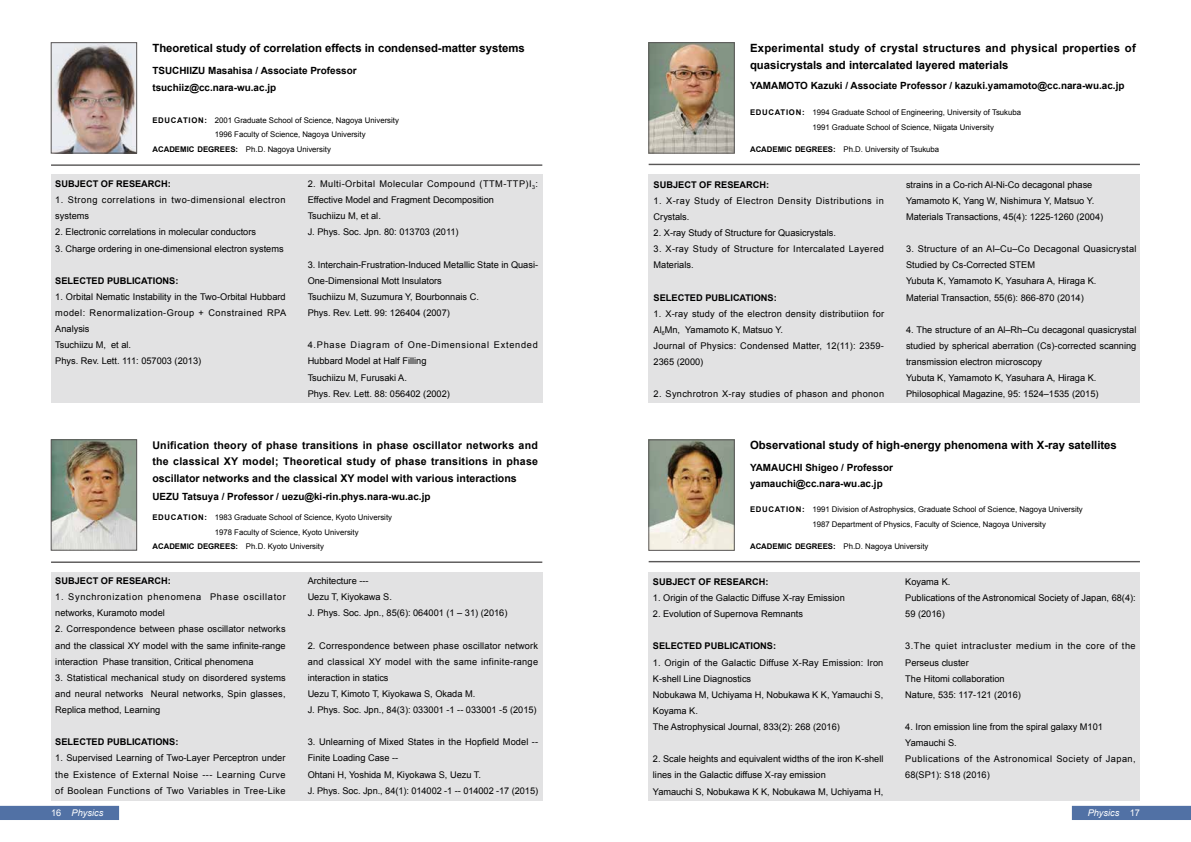
<style>
.page{position:relative;width:1191px;height:842px;background:#fff}
.page>*{position:absolute;margin:0;border:0;box-sizing:border-box;transform-origin:0 0}
.t1{font:700 11.3px "Arial";color:#000}
.t2{font:700 11.3px/16.3px "Arial";letter-spacing:.02em;color:#000}
.t3{font:700 10.6px/16.3px "Arial";color:#000;text-align:justify}
.t4{font:700 9.9px/16.8px "Arial";color:#000}
.t5{font:9.2px/16.1px "Arial";color:#000}
.t6{font:9.2px/16.1px "Arial";letter-spacing:.02em;color:#000}
.t7{font:700 9.2px "Arial";color:#000}
.t8{font:9.2px/16.1px "Arial";letter-spacing:.025em;color:#000}
.t9{font:9.2px/16.1px "Arial";letter-spacing:.07em;color:#000}
.t10{font:9.2px/16.1px "Arial";letter-spacing:.035em;color:#000}
.t11{font:9.2px/16.1px "Arial";letter-spacing:.05em;color:#000}
.t12{font:9.2px/16.1px "Arial";letter-spacing:.055em;color:#000}
.t13{font:9.2px "Arial";letter-spacing:.03em;color:#000}
.t14{font:italic 9.2px "Arial";color:#fff}
.t15{font:7.8px/14.7px "Arial";color:#000}
.t16{font:700 7.8px "Arial";color:#000}
.t17{font:700 7.8px "Arial";letter-spacing:.09em;color:#000}
.s1{font-style:normal}
</style>
<div class="page">
<div style="left:0;top:806px;width:119px;height:14px;background:#5171a5"></div>
<div style="left:1071px;top:806px;width:120px;height:14px;background:#5171a5"></div>
<hr style="left:51px;top:164px;width:491px;height:2px;background:#595757">
<div style="left:51px;top:175px;width:491px;height:228px;background:#e2e2e3"></div>
<div style="left:51px;top:572px;width:491px;height:228px;background:#e2e2e3"></div>
<hr style="left:648px;top:164px;width:492px;height:1px;background:#595757">
<div style="left:648px;top:174px;width:492px;height:229px;background:#e2e2e3"></div>
<div style="left:648px;top:572px;width:492px;height:228px;background:#e2e2e3"></div>
<img style="left:53px;top:45px;width:82px;height:106px">
<div style="left:51px;top:43px;width:86px;height:110px;border:1px solid #595757"></div>
<hr style="left:51px;top:561px;width:491px;height:2px;background:#595757">
<img style="left:53px;top:442px;width:82px;height:106px">
<div style="left:51px;top:440px;width:86px;height:110px;border:1px solid #595757"></div>
<img style="left:650px;top:45px;width:82px;height:106px">
<div style="left:648px;top:43px;width:86px;height:110px;border:1px solid #595757"></div>
<hr style="left:648px;top:561px;width:492px;height:1px;background:#595757">
<img style="left:650px;top:442px;width:82px;height:106px">
<div style="left:648px;top:440px;width:86px;height:110px;border:1px solid #595757"></div>
<p class="t1" style="left:152px;top:41px;width:374px">Theoretical study of correlation effects in condensed-matter systems</p>
<p class="t4" style="left:152px;top:62px;width:206px">TSUCHIIZU Masahisa / Associate Professor tsuchiiz@cc.nara-wu.ac.jp</p>
<p class="t15" style="left:215px;top:113px;width:186px">2001 Graduate School of Science, Nagoya University<br>1996 Faculty of Science, Nagoya University</p>
<p class="t17" style="left:152px;top:115px;width:56px">EDUCATION:</p>
<p class="t2" style="left:750px;top:40px;width:387px">Experimental study of crystal structures and physical properties of quasicrystals and intercalated layered materials</p>
<p class="t4" style="left:750px;top:77px;width:376px">YAMAMOTO Kazuki / Associate Professor / kazuki.yamamoto@cc.nara-wu.ac.jp</p>
<p class="t15" style="left:812px;top:105px;width:210px">1994 Graduate School of Engineering, University of Tsukuba<br>1991 Graduate School of Science, Niigata University</p>
<p class="t17" style="left:750px;top:107px;width:56px">EDUCATION:</p>
<p class="t16" style="left:152px;top:144px;width:87px">ACADEMIC DEGREES:</p>
<p class="t16" style="left:750px;top:144px;width:87px">ACADEMIC DEGREES:</p>
<p class="t15" style="left:246px;top:142px;width:86px">Ph.D. Nagoya University</p>
<p class="t15" style="left:843px;top:142px;width:97px">Ph.D. University of Tsukuba</p>
<p class="t7" style="left:55px;top:178px;width:117px">SUBJECT OF RESEARCH:</p>
<p class="t12" style="left:55px;top:192px;width:232px">1. Strong correlations in two-dimensional electron systems</p>
<p class="t5" style="left:55px;top:224px;width:202px">2. Electronic correlations in molecular conductors</p>
<p class="t5" style="left:55px;top:240px;width:230px">3. Charge ordering in one-dimensional electron systems</p>
<p class="t7" style="left:55px;top:274px;width:125px">SELECTED PUBLICATIONS:</p>
<p class="t5" style="left:55px;top:289px;width:232px">1. Orbital Nematic Instability in the Two-Orbital Hubbard model: Renormalization-Group + Constrained RPA Analysis<br>Tsuchiizu M, et al.<br>Phys. Rev. Lett. 111: 057003 (2013)</p>
<p class="t5" style="left:308px;top:176px;width:232px">2. Multi-Orbital Molecular Compound (TTM-TTP)I<sub>3</sub>:<br>Effective Model and Fragment Decomposition<br>Tsuchiizu M, et al.<br>J. Phys. Soc. Jpn. 80: 013703 (2011)</p>
<p class="t5" style="left:308px;top:256px;width:232px">3. Interchain-Frustration-Induced Metallic State in Quasi-One-Dimensional Mott Insulators<br>Tsuchiizu M, Suzumura Y, Bourbonnais C.<br>Phys. Rev. Lett. 99: 126404 (2007)</p>
<p class="t5" style="left:308px;top:337px;width:232px">4.Phase Diagram of One-Dimensional Extended Hubbard Model at Half Filling<br>Tsuchiizu M, Furusaki A.<br>Phys. Rev. Lett. 88: 056402 (2002)</p>
<p class="t3" style="left:152px;top:437px;width:387px">Unification theory of phase transitions in phase oscillator networks and the classical XY model; Theoretical study of phase transitions in phase oscillator networks and the classical XY model with various interactions</p>
<p class="t4" style="left:152px;top:488px;width:279px">UEZU Tatsuya / Professor / uezu@ki-rin.phys.nara-wu.ac.jp</p>
<p class="t15" style="left:215px;top:510px;width:179px">1983 Graduate School of Science, Kyoto University<br>1978 Faculty of Science, Kyoto University</p>
<p class="t17" style="left:152px;top:512px;width:56px">EDUCATION:</p>
<p class="t7" style="left:653px;top:178px;width:117px">SUBJECT OF RESEARCH:</p>
<p class="t11" style="left:653px;top:193px;width:232px">1. X-ray Study of Electron Density Distributions in<br>Crystals.</p>
<p class="t5" style="left:653px;top:225px;width:184px">2. X-ray Study of Structure for Quasicrystals.</p>
<p class="t10" style="left:653px;top:241px;width:232px">3. X-ray Study of Structure for Intercalated Layered<br>Materials.</p>
<p class="t7" style="left:653px;top:291px;width:125px">SELECTED PUBLICATIONS:</p>
<p class="t8" style="left:653px;top:306px;width:232px">1. X-ray study of the electron density distributiion for Al<sub>6</sub>Mn, Yamamoto K, Matsuo Y.<br>Journal of Physics: Condensed Matter, 12(11): 2359- 2365 (2000)</p>
<p class="t13" style="left:653px;top:388px;width:232px">2. Synchrotron X-ray studies of phason and phonon</p>
<p class="t5" style="left:906px;top:177px;width:199px">strains in a Co-rich Al-Ni-Co decagonal phase<br>Yamamoto K, Yang W, Nishimura Y, Matsuo Y.<br>Materials Transactions, 45(4): 1225-1260 (2004)</p>
<p class="t5" style="left:906px;top:241px;width:232px">3. Structure of an Al–Cu–Co Decagonal Quasicrystal Studied by Cs-Corrected STEM<br>Yubuta K, Yamamoto K, Yasuhara A, Hiraga K.<br>Material Transaction, 55(6): 866-870 (2014)</p>
<p class="t5" style="left:906px;top:322px;width:232px">4. The structure of an Al–Rh–Cu decagonal quasicrystal studied by spherical aberration (Cs)-corrected scanning transmission electron microscopy<br>Yubuta K, Yamamoto K, Yasuhara A, Hiraga K.<br>Philosophical Magazine, 95: 1524–1535 (2015)</p>
<p class="t1" style="left:750px;top:438px;width:368px">Observational study of high-energy phenomena with X-ray satellites</p>
<p class="t4" style="left:750px;top:459px;width:144px">YAMAUCHI Shigeo / Professor yamauchi@cc.nara-wu.ac.jp</p>
<p class="t15" style="left:812px;top:502px;width:272px">1991 Division of Astrophysics, Graduate School of Science, Nagoya University<br>1987 Department of Physics, Faculty of Science, Nagoya University</p>
<p class="t17" style="left:750px;top:504px;width:56px">EDUCATION:</p>
<p class="t16" style="left:152px;top:541px;width:87px">ACADEMIC DEGREES:</p>
<p class="t16" style="left:750px;top:541px;width:87px">ACADEMIC DEGREES:</p>
<p class="t15" style="left:246px;top:539px;width:79px">Ph.D. Kyoto University</p>
<p class="t15" style="left:843px;top:539px;width:86px">Ph.D. Nagoya University</p>
<p class="t7" style="left:55px;top:575px;width:117px">SUBJECT OF RESEARCH:</p>
<p class="t9" style="left:55px;top:589px;width:232px">1. Synchronization phenomena Phase oscillator networks, Kuramoto model</p>
<p class="t5" style="left:55px;top:621px;width:232px;text-align:justify">2. Correspondence between phase oscillator networks and the classical XY model with the same infinite-range interaction Phase transition, Critical phenomena</p>
<p class="t5" style="left:55px;top:670px;width:232px;text-align:justify">3. Statistical mechanical study on disordered systems and neural networks Neural networks, Spin glasses, Replica method, Learning</p>
<p class="t7" style="left:55px;top:736px;width:125px">SELECTED PUBLICATIONS:</p>
<p class="t5" style="left:55px;top:750px;width:232px;text-align:justify">1. Supervised Learning of Two-Layer Perceptron under the Existence of External Noise --- Learning Curve of Boolean Functions of Two Variables in Tree-Like</p>
<p class="t5" style="left:308px;top:573px;width:201px">Architecture ---<br>Uezu T, Kiyokawa S.<br>J. Phys. Soc. Jpn., 85(6): 064001 (1 – 31) (2016)</p>
<p class="t6" style="left:308px;top:637px;width:232px">2. Correspondence between phase oscillator network and classical XY model with the same infinite-range interaction in statics<br>Uezu T, Kimoto T, Kiyokawa S, Okada M.<br>J. Phys. Soc. Jpn., 84(3): 033001 -1 -- 033001 -5 (2015)</p>
<p class="t5" style="left:308px;top:734px;width:232px">3. Unlearning of Mixed States in the Hopfield Model -- Finite Loading Case --<br>Ohtani H, Yoshida M, Kiyokawa S, Uezu T.<br>J. Phys. Soc. Jpn., 84(1): 014002 -1 -- 014002 -17 (2015)</p>
<p class="t7" style="left:653px;top:576px;width:117px">SUBJECT OF RESEARCH:</p>
<p class="t5" style="left:653px;top:590px;width:193px">1. Origin of the Galactic Diffuse X-ray Emission</p>
<p class="t5" style="left:653px;top:606px;width:152px">2. Evolution of Supernova Remnants</p>
<p class="t7" style="left:653px;top:640px;width:125px">SELECTED PUBLICATIONS:</p>
<p class="t5" style="left:653px;top:654px;width:232px">1. Origin of the Galactic Diffuse X-Ray Emission: Iron K-shell Line Diagnostics<br>Nobukawa M, Uchiyama H, Nobukawa K K, Yamauchi S, Koyama K.<br>The Astrophysical Journal, 833(2): 268 (2016)</p>
<p class="t5" style="left:653px;top:751px;width:232px">2. Scale heights and equivalent widths of the iron K-shell lines in the Galactic diffuse X-ray emission<br>Yamauchi S, Nobukawa K K, Nobukawa M, Uchiyama H,</p>
<p class="t5" style="left:905px;top:574px;width:232px">Koyama K.<br>Publications of the Astronomical Society of Japan, 68(4):<br>59 (2016)</p>
<p class="t5" style="left:905px;top:638px;width:232px">3.The quiet intracluster medium in the core of the<br>Perseus cluster<br>The Hitomi collaboration<br>Nature, 535: 117-121 (2016)</p>
<p class="t5" style="left:905px;top:719px;width:232px">4. Iron emission line from the spiral galaxy M101<br>Yamauchi S.<br>Publications of the Astronomical Society of Japan, 68(SP1): S18 (2016)</p>
<p class="t14" style="left:51px;top:807px;width:54px"><span class="s1">16</span> Physics</p>
<p class="t14" style="left:1087px;top:807px;width:54px">Physics <span class="s1">17</span></p>
</div>
